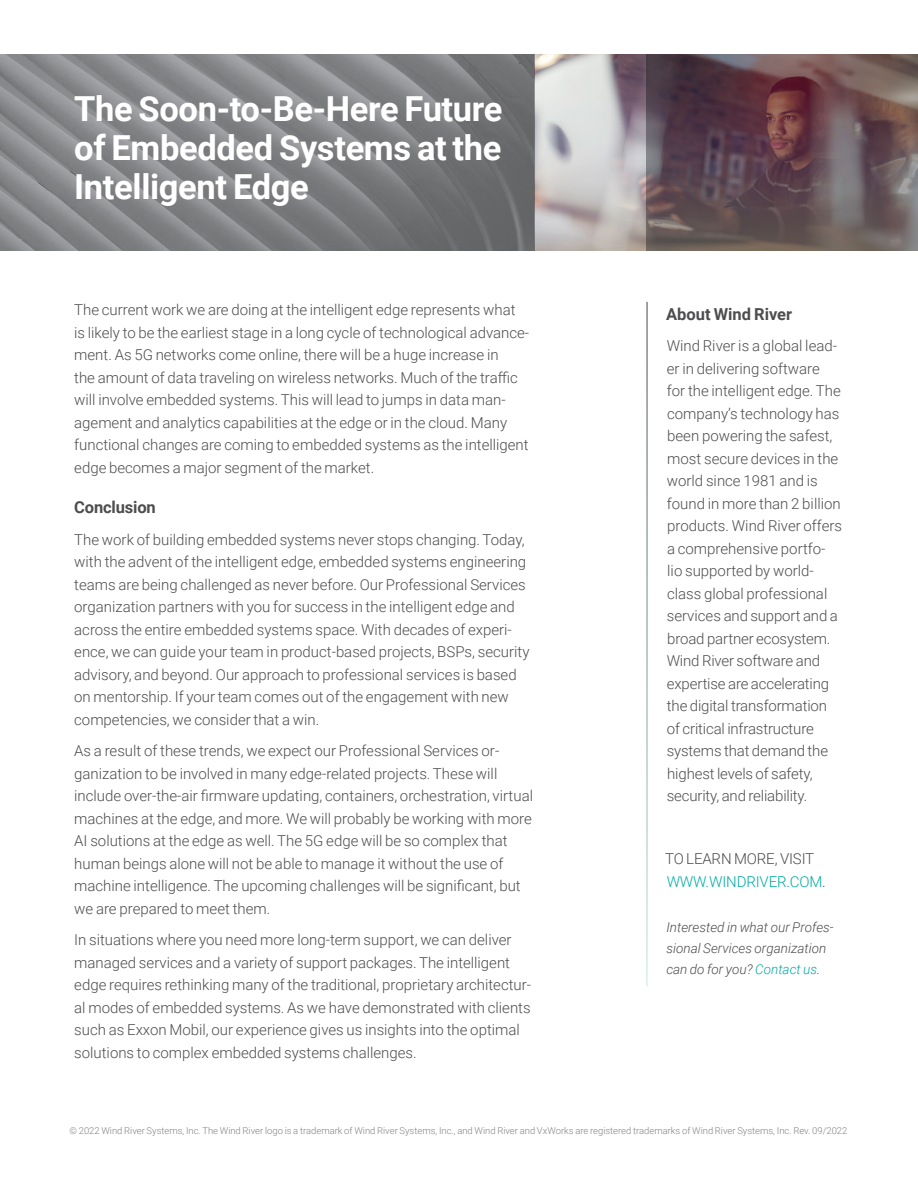
<style>
.page{position:relative;width:918px;height:1188px;background:#fff}
.page>*{position:absolute;margin:0;border:0;box-sizing:border-box;transform-origin:0 0}
.t1{font:700 34.5px/39px "Roboto";letter-spacing:-.01em;color:#fff;text-align:justify}
.t2{font:700 16.5px "Roboto";letter-spacing:-.005em;color:#4d4d4f}
.t3{font:300 15px/22.5px "Roboto";color:#4d4d4f}
.t4{font:italic 300 13.5px/21px "Roboto";color:#4d4d4f}
.t5{font:300 9.45px "Roboto";color:#818285}
.s1{color:#01ada4}
.s2{color:#454545}
</style>
<div class="page">
<img style="left:535px;top:54px;width:111px;height:196px">
<svg style="left:646px;top:54px;width:272px;height:196px;background:#654f54"></svg>
<svg style="left:0;top:54px;width:535px;height:196px;background:#7f8183"></svg>
<h1 class="t1" style="left:74px;top:88px;width:430px">The Soon-to-Be-Here Future of Embedded Systems at the Intelligent Edge</h1>
<p class="t3" style="left:74px;top:298px;width:457px">The current work we are doing at the intelligent edge represents what is likely to be the earliest stage in a long cycle of technological advance&shy;ment. As 5G networks come online, there will be a huge increase in<br>the amount of data traveling on wireless networks. Much of the traffic will involve embedded systems. This will lead to jumps in data man&shy;agement and analytics capabilities at the edge or in the cloud. Many functional changes are coming to embedded systems as the intelligent edge becomes a major segment of the market.</p>
<p class="t2" style="left:74px;top:496px;width:83px">Conclusion</p>
<p class="t3" style="left:74px;top:527px;width:457px">The work of building embedded systems never stops changing. Today, with the advent of the intelligent edge, embedded systems engineering teams are being challenged as never before. Our Professional Services organization partners with you for success in the intelligent edge and across the entire embedded systems space. With decades of experi&shy;ence, we can guide your team in product-based projects, BSPs, security advisory, and beyond. Our approach to professional services is based on mentorship. If your team comes out of the engagement with new competencies, we consider that a win.</p>
<p class="t3" style="left:74px;top:739px;width:460px">As a result of these trends, we expect our Professional Services or&shy;ganization to be involved in many edge-related projects. These will include over-the-air firmware updating, containers, orchestration, virtual machines at the edge, and more. We will probably be working with more AI solutions at the edge as well. The 5G edge will be so complex that human beings alone will not be able to manage it without the use of machine intelligence. The upcoming challenges will be significant, but we are prepared to meet them.</p>
<p class="t3" style="left:74px;top:928px;width:458px">In situations where you need more long-term support, we can deliver managed services and a variety of support packages. The intelligent edge requires rethinking many of the traditional, proprietary architectur&shy;al modes of embedded systems. As we have demonstrated with clients such as Exxon Mobil, our experience gives us insights into the optimal solutions to complex embedded systems challenges.</p>
<p class="t2" style="left:666px;top:302px;width:128px">About Wind River</p>
<p class="t3" style="left:667px;top:334px;width:177px">Wind River is a global lead&shy;er in delivering software<br>for the intelligent edge. The company’s technology has been powering the safest, most secure devices in the world since 1981 and is found in more than 2 billion products. Wind River offers a comprehensive portfo&shy;lio supported by world&shy;class global professional services and support and a broad partner ecosystem.<br>Wind River software and expertise are accelerating the digital transformation of critical infrastructure systems that demand the highest levels of safety, security, and reliability.</p>
<p class="t3" style="left:665px;top:847px;width:162px">TO LEARN MORE, VISIT<br><span class="s1">WWW.WINDRIVER.COM</span>.</p>
<p class="t4" style="left:666px;top:916px;width:169px">Interested in what our Profes&shy;sional Services organization can do for you? <span class="s1">Contact us</span><span class="s2">.</span></p>
<p class="t5" style="left:70px;top:1124px;width:779px">© 2022 Wind River Systems, Inc. The Wind River logo is a trademark of Wind River Systems, Inc., and Wind River and VxWorks are registered trademarks of Wind River Systems, Inc. Rev. 09/2022</p>
</div>
